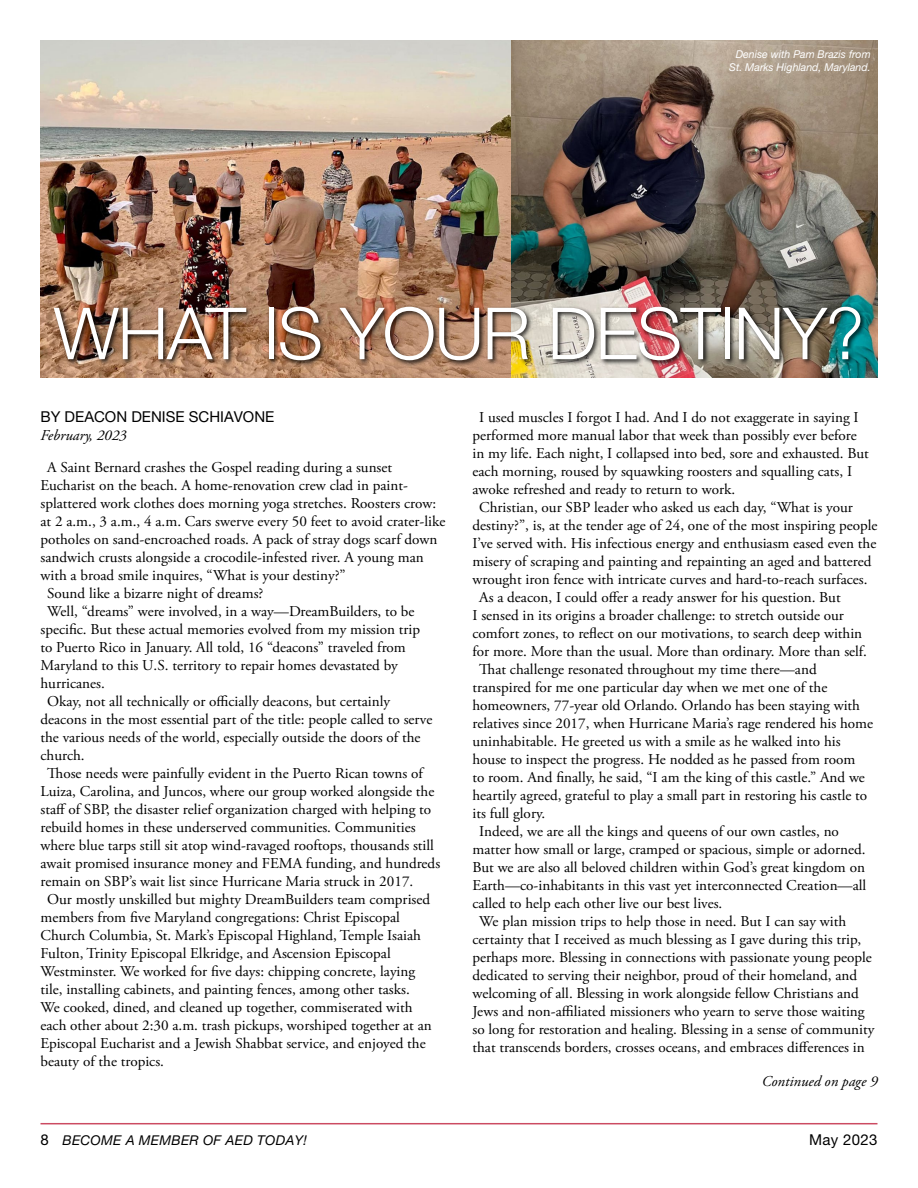
<style>
.page{position:relative;width:918px;height:1188px;background:#fff}
.page>*{position:absolute;margin:0;border:0;box-sizing:border-box;transform-origin:0 0}
.t1{font:300 72px "Helvetica Neue LT Pro";letter-spacing:-.02em;color:#fff}
.t2{font:15px "Adobe Garamond Pro";color:#000}
.t3{font:15px "Helvetica Neue LT Pro";color:#000}
.t4{font:italic 15px "Adobe Garamond Pro";color:#000}
.t5{font:italic 13.5px "Helvetica Neue LT Pro";letter-spacing:.02em;color:#000}
.t6{font:italic 10.8px/12.3px "Helvetica Neue LT Pro";color:#fff;text-align:right}
.s1{font-style:normal;font-size:15px}
</style>
<div class="page">
<hr style="left:40px;top:1123px;width:838px;height:1px;background:#cc4b62">
<img style="left:40px;top:40px;width:838px;height:338px">
<div style="left:52px;top:305px;width:815px;height:62px;background:#000;opacity:.88"></div>
<p class="t6" style="left:729px;top:48px;width:143px">Denise with Pam Brazis from<br>St. Marks Highland, Maryland.</p>
<h1 class="t1" style="left:54px;top:290px;width:812px">WHAT IS YOUR DESTINY?</h1>
<p class="t3" style="left:40px;top:408px;width:235px">BY DEACON DENISE SCHIAVONE</p>
<p class="t4" style="left:40px;top:427px;width:88px">February, 2023</p>
<p class="t2" style="left:47px;top:458px;width:346px">A Saint Bernard crashes the Gospel reading during a sunset</p>
<p class="t2" style="left:40px;top:476px;width:369px">Eucharist on the beach. A home-renovation crew clad in paint-</p>
<p class="t2" style="left:40px;top:494px;width:397px">splattered work clothes does morning yoga stretches. Roosters crow:</p>
<p class="t2" style="left:40px;top:512px;width:406px">at 2 a.m., 3 a.m., 4 a.m. Cars swerve every 50 feet to avoid crater-like</p>
<p class="t2" style="left:40px;top:530px;width:398px">potholes on sand-encroached roads. A pack of stray dogs scarf down</p>
<p class="t2" style="left:40px;top:548px;width:385px">sandwich crusts alongside a crocodile-infested river. A young man</p>
<p class="t2" style="left:40px;top:566px;width:307px">with a broad smile inquires, “What is your destiny?”</p>
<p class="t2" style="left:47px;top:584px;width:218px">Sound like a bizarre night of dreams?</p>
<p class="t2" style="left:47px;top:602px;width:369px">Well, “dreams” were involved, in a way—DreamBuilders, to be</p>
<p class="t2" style="left:40px;top:620px;width:381px">specific. But these actual memories evolved from my mission trip</p>
<p class="t2" style="left:40px;top:638px;width:367px">to Puerto Rico in January. All told, 16 “deacons” traveled from</p>
<p class="t2" style="left:40px;top:656px;width:359px">Maryland to this U.S. territory to repair homes devastated by</p>
<p class="t2" style="left:40px;top:674px;width:66px">hurricanes.</p>
<p class="t2" style="left:47px;top:692px;width:344px">Okay, not all technically or officially deacons, but certainly</p>
<p class="t2" style="left:40px;top:710px;width:393px">deacons in the most essential part of the title: people called to serve</p>
<p class="t2" style="left:40px;top:728px;width:382px">the various needs of the world, especially outside the doors of the</p>
<p class="t2" style="left:40px;top:746px;width:46px">church.</p>
<p class="t2" style="left:47px;top:764px;width:377px">Those needs were painfully evident in the Puerto Rican towns of</p>
<p class="t2" style="left:40px;top:782px;width:395px">Luiza, Carolina, and Juncos, where our group worked alongside the</p>
<p class="t2" style="left:40px;top:800px;width:392px">staff of SBP, the disaster relief organization charged with helping to</p>
<p class="t2" style="left:40px;top:818px;width:377px">rebuild homes in these underserved communities. Communities</p>
<p class="t2" style="left:40px;top:836px;width:395px">where blue tarps still sit atop wind-ravaged rooftops, thousands still</p>
<p class="t2" style="left:40px;top:854px;width:401px">await promised insurance money and FEMA funding, and hundreds</p>
<p class="t2" style="left:40px;top:872px;width:374px">remain on SBP’s wait list since Hurricane Maria struck in 2017.</p>
<p class="t2" style="left:47px;top:890px;width:384px">Our mostly unskilled but mighty DreamBuilders team comprised</p>
<p class="t2" style="left:40px;top:908px;width:361px">members from five Maryland congregations: Christ Episcopal</p>
<p class="t2" style="left:40px;top:926px;width:382px">Church Columbia, St. Mark’s Episcopal Highland, Temple Isaiah</p>
<p class="t2" style="left:40px;top:944px;width:352px">Fulton, Trinity Episcopal Elkridge, and Ascension Episcopal</p>
<p class="t2" style="left:40px;top:962px;width:376px">Westminster. We worked for five days: chipping concrete, laying</p>
<p class="t2" style="left:40px;top:980px;width:371px">tile, installing cabinets, and painting fences, among other tasks.</p>
<p class="t2" style="left:40px;top:998px;width:374px">We cooked, dined, and cleaned up together, commiserated with</p>
<p class="t2" style="left:40px;top:1016px;width:393px">each other about 2:30 a.m. trash pickups, worshiped together at an</p>
<p class="t2" style="left:40px;top:1034px;width:387px">Episcopal Eucharist and a Jewish Shabbat service, and enjoyed the</p>
<p class="t2" style="left:40px;top:1052px;width:125px">beauty of the tropics.</p>
<p class="t2" style="left:479px;top:409px;width:381px">I used muscles I forgot I had. And I do not exaggerate in saying I</p>
<p class="t2" style="left:472px;top:427px;width:386px">performed more manual labor that week than possibly ever before</p>
<p class="t2" style="left:472px;top:445px;width:398px">in my life. Each night, I collapsed into bed, sore and exhausted. But</p>
<p class="t2" style="left:472px;top:463px;width:381px">each morning, roused by squawking roosters and squalling cats, I</p>
<p class="t2" style="left:472px;top:481px;width:264px">awoke refreshed and ready to return to work.</p>
<p class="t2" style="left:479px;top:499px;width:375px">Christian, our SBP leader who asked us each day, “What is your</p>
<p class="t2" style="left:472px;top:517px;width:407px">destiny?”, is, at the tender age of 24, one of the most inspiring people</p>
<p class="t2" style="left:472px;top:535px;width:405px">I’ve served with. His infectious energy and enthusiasm eased even the</p>
<p class="t2" style="left:472px;top:553px;width:400px">misery of scraping and painting and repainting an aged and battered</p>
<p class="t2" style="left:472px;top:571px;width:397px">wrought iron fence with intricate curves and hard-to-reach surfaces.</p>
<p class="t2" style="left:479px;top:589px;width:363px">As a deacon, I could offer a ready answer for his question. But</p>
<p class="t2" style="left:472px;top:607px;width:373px">I sensed in its origins a broader challenge: to stretch outside our</p>
<p class="t2" style="left:472px;top:625px;width:391px">comfort zones, to reflect on our motivations, to search deep within</p>
<p class="t2" style="left:472px;top:643px;width:396px">for more. More than the usual. More than ordinary. More than self.</p>
<p class="t2" style="left:479px;top:661px;width:339px">That challenge resonated throughout my time there—and</p>
<p class="t2" style="left:472px;top:679px;width:356px">transpired for me one particular day when we met one of the</p>
<p class="t2" style="left:472px;top:697px;width:389px">homeowners, 77-year old Orlando. Orlando has been staying with</p>
<p class="t2" style="left:472px;top:715px;width:402px">relatives since 2017, when Hurricane Maria’s rage rendered his home</p>
<p class="t2" style="left:472px;top:733px;width:370px">uninhabitable. He greeted us with a smile as he walked into his</p>
<p class="t2" style="left:472px;top:751px;width:384px">house to inspect the progress. He nodded as he passed from room</p>
<p class="t2" style="left:472px;top:769px;width:394px">to room. And finally, he said, “I am the king of this castle.” And we</p>
<p class="t2" style="left:472px;top:787px;width:396px">heartily agreed, grateful to play a small part in restoring his castle to</p>
<p class="t2" style="left:472px;top:805px;width:74px">its full glory.</p>
<p class="t2" style="left:479px;top:823px;width:361px">Indeed, we are all the kings and queens of our own castles, no</p>
<p class="t2" style="left:472px;top:841px;width:395px">matter how small or large, cramped or spacious, simple or adorned.</p>
<p class="t2" style="left:472px;top:859px;width:394px">But we are also all beloved children within God’s great kingdom on</p>
<p class="t2" style="left:472px;top:877px;width:395px">Earth—co-inhabitants in this vast yet interconnected Creation—all</p>
<p class="t2" style="left:472px;top:895px;width:251px">called to help each other live our best lives.</p>
<p class="t2" style="left:479px;top:913px;width:368px">We plan mission trips to help those in need. But I can say with</p>
<p class="t2" style="left:472px;top:931px;width:390px">certainty that I received as much blessing as I gave during this trip,</p>
<p class="t2" style="left:472px;top:949px;width:401px">perhaps more. Blessing in connections with passionate young people</p>
<p class="t2" style="left:472px;top:967px;width:386px">dedicated to serving their neighbor, proud of their homeland, and</p>
<p class="t2" style="left:472px;top:985px;width:388px">welcoming of all. Blessing in work alongside fellow Christians and</p>
<p class="t2" style="left:472px;top:1003px;width:394px">Jews and non-affiliated missioners who yearn to serve those waiting</p>
<p class="t2" style="left:472px;top:1021px;width:403px">so long for restoration and healing. Blessing in a sense of community</p>
<p class="t2" style="left:472px;top:1039px;width:394px">that transcends borders, crosses oceans, and embraces differences in</p>
<p class="t4" style="left:762px;top:1072px;width:117px">Continued on page 9</p>
<p class="t5" style="left:40px;top:1132px;width:268px"><span class="s1">8</span> BECOME A MEMBER OF AED TODAY!</p>
<p class="t3" style="left:809px;top:1130px;width:70px">May 2023</p>
</div>
